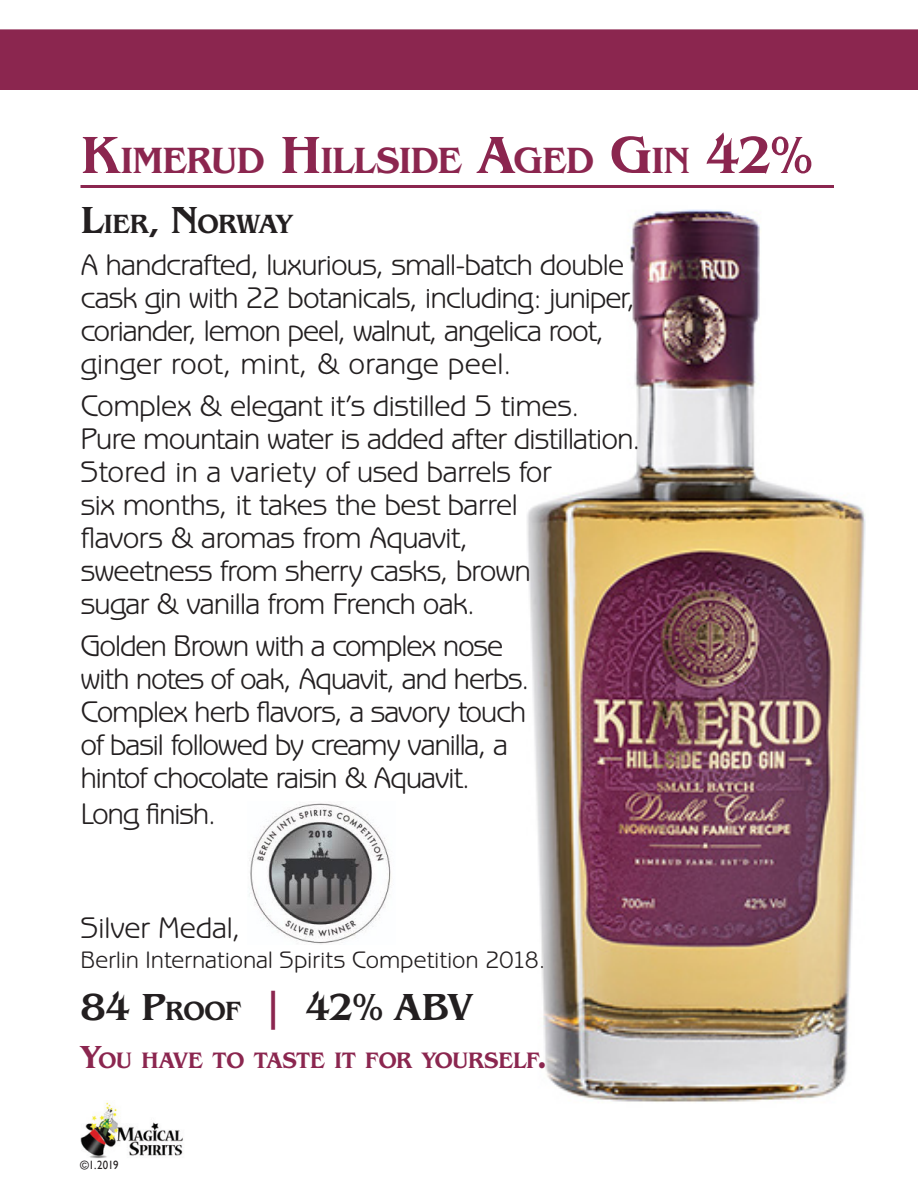
<style>
.page{position:relative;width:918px;height:1188px;background:#fff}
.page>*{position:absolute;margin:0;border:0;box-sizing:border-box;transform-origin:0 0}
.appellation{font:500 39px "Benguiat Std";letter-spacing:-.03em;color:#231f20}
.Sell_Sheet_Header{font:500 37.8px "Benguiat Std";letter-spacing:-.04em;color:#8b264f}
.appellation-2{font:30px/33px "Benguiat Gothic";letter-spacing:-.04em;color:#231f20}
.appellation-3{font:30px "Benguiat Gothic";letter-spacing:-.02em;color:#231f20}
.appellation-4{font:500 27.3px "Benguiat Std";letter-spacing:-.06em;color:#231f20}
.appellation-5{font:24px "Benguiat Gothic";letter-spacing:-.01em;color:#231f20}
.appellation-6{font:500 23.1px "Benguiat Std";letter-spacing:-.04em;color:#8b264f}
.t1{font:12px "Gill Sans";color:#231f20}
.s1{font-size:54px}
.s2{font-size:39px}
.s3{font-size:27.3px}
.s4{color:#8b264f}
.s5{font-size:33px}
</style>
<div class="page">
<img style="left:80px;top:1102px;width:103px;height:57px">
<div style="left:0;top:29px;width:918px;height:61px;background:#8b264f"></div>
<img style="left:527px;top:209px;width:339px;height:893px">
<hr style="left:81px;top:185px;width:753px;height:3px;background:#8b264f">
<img style="left:249px;top:803px;width:142px;height:141px">
<p class="Sell_Sheet_Header" style="left:81px;top:139px;width:734px"><span class="s1">K</span>IMERUD <span class="s1">H</span>ILLSIDE <span class="s1">A</span>GED <span class="s1">G</span>IN <span class="s1">42%</span></p>
<p class="appellation-4" style="left:81px;top:209px;width:214px"><span class="s2">L</span>IER<span class="s2">, N</span>ORWAY</p>
<p class="appellation-2" style="left:81px;top:249px;width:557px">A handcrafted, luxurious, small-batch double cask gin with 22 botanicals, including: juniper, coriander, lemon peel, walnut, angelica root, ginger root, mint, &amp; orange peel.</p>
<p class="appellation-2" style="left:81px;top:390px;width:562px">Complex &amp; elegant it’s distilled 5 times.<br>Pure mountain water is added after distillation.<br>Stored in a variety of used barrels for<br>six months, it takes the best barrel<br>flavors &amp; aromas from Aquavit,<br>sweetness from sherry casks, brown<br>sugar &amp; vanilla from French oak.</p>
<p class="appellation-2" style="left:81px;top:630px;width:451px">Golden Brown with a complex nose with notes of oak, Aquavit, and herbs.<br>Complex herb flavors, a savory touch of basil followed by creamy vanilla, a hintof chocolate raisin &amp; Aquavit.</p>
<p class="appellation-2" style="left:81px;top:798px;width:138px">Long finish.</p>
<p class="appellation-3" style="left:81px;top:911px;width:162px">Silver Medal,</p>
<p class="appellation-5" style="left:81px;top:946px;width:467px">Berlin International Spirits Competition 2018.</p>
<p class="appellation" style="left:81px;top:985px;width:394px">84 P<span class="s3">ROOF</span> <span class="s4">|</span> 42% ABV</p>
<p class="appellation-6" style="left:81px;top:1048px;width:468px"><span class="s5">Y</span>OU HAVE TO TASTE IT FOR YOURSELF<span class="s5">.</span></p>
<p class="t1" style="left:80px;top:1158px;width:40px">©1.2019</p>
</div>
